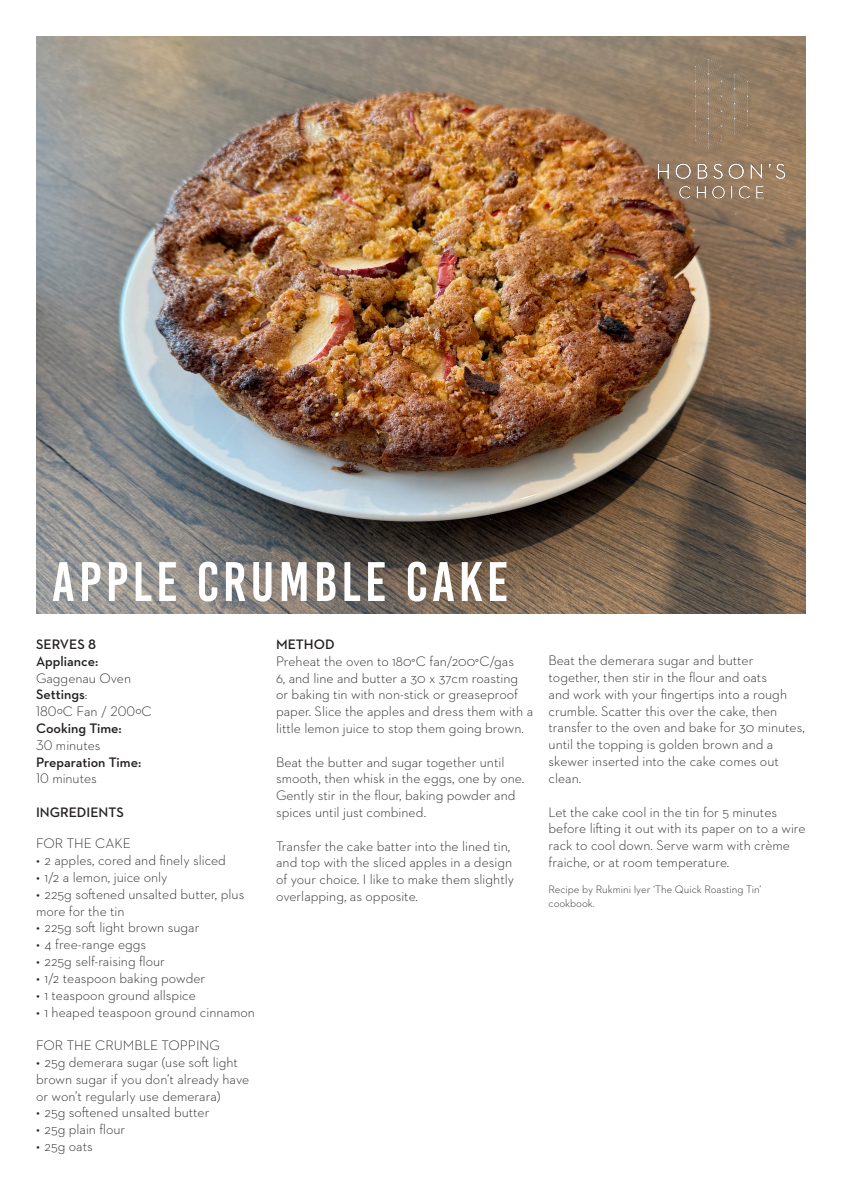
<style>
.page{position:relative;width:842px;height:1191px;background:#fff}
.page>*{position:absolute;margin:0;border:0;box-sizing:border-box;transform-origin:0 0}
.t1{font:55.5px "Bebas Kai";letter-spacing:.075em;color:#fff}
.Paragraph_Style_2{font:300 14px/16.8px "Neutraface 2 Text";color:#231f20}
.t2{font:600 14px "Neutraface 2 Text";color:#231f20}
.t3{font:300 11px/13.2px "Neutraface 2 Text";color:#231f20}
.s1{font-weight:300}
</style>
<div class="page">
<img style="left:36px;top:36px;width:770px;height:577px">
<img style="left:651px;top:51px;width:141px;height:154px">
<p class="t1" style="left:52px;top:552px;width:458px">APPLE CRUMBLE CAKE</p>
<p class="t2" style="left:36px;top:635px;width:62px">SERVES 8</p>
<p class="t2" style="left:36px;top:652px;width:64px">Appliance:</p>
<p class="Paragraph_Style_2" style="left:36px;top:669px;width:97px">Gaggenau Oven</p>
<p class="t2" style="left:36px;top:686px;width:53px">Settings<span class="s1">:</span></p>
<p class="Paragraph_Style_2" style="left:36px;top:703px;width:117px">180ºC Fan / 200ºC</p>
<p class="t2" style="left:36px;top:719px;width:87px">Cooking Time:</p>
<p class="Paragraph_Style_2" style="left:36px;top:736px;width:66px">30 minutes</p>
<p class="t2" style="left:36px;top:753px;width:107px">Preparation Time:</p>
<p class="Paragraph_Style_2" style="left:36px;top:770px;width:62px">10 minutes</p>
<p class="t2" style="left:36px;top:803px;width:89px">INGREDIENTS</p>
<p class="t2" style="left:276px;top:635px;width:60px">METHOD</p>
<p class="Paragraph_Style_2" style="left:276px;top:652px;width:259px">Preheat the oven to 180°C fan/200°C/gas<br>6, and line and butter a 30 x 37cm roasting or baking tin with non-stick or greaseproof paper. Slice the apples and dress them with a little lemon juice to stop them going brown.</p>
<p class="Paragraph_Style_2" style="left:276px;top:753px;width:250px">Beat the butter and sugar together until smooth, then whisk in the eggs, one by one.<br>Gently stir in the flour, baking powder and spices until just combined.</p>
<p class="Paragraph_Style_2" style="left:276px;top:837px;width:240px">Transfer the cake batter into the lined tin, and top with the sliced apples in a design of your choice. I like to make them slightly overlapping, as opposite.</p>
<p class="Paragraph_Style_2" style="left:36px;top:835px;width:96px">FOR THE CAKE</p>
<p class="Paragraph_Style_2" style="left:36px;top:852px;width:191px">• 2 apples, cored and finely sliced</p>
<p class="Paragraph_Style_2" style="left:36px;top:868px;width:133px">• 1/2 a lemon, juice only</p>
<p class="Paragraph_Style_2" style="left:36px;top:885px;width:210px">• 225g softened unsalted butter, plus more for the tin</p>
<p class="Paragraph_Style_2" style="left:36px;top:919px;width:165px">• 225g soft light brown sugar</p>
<p class="Paragraph_Style_2" style="left:36px;top:936px;width:112px">• 4 free-range eggs</p>
<p class="Paragraph_Style_2" style="left:36px;top:952px;width:131px">• 225g self-raising flour</p>
<p class="Paragraph_Style_2" style="left:36px;top:969px;width:171px">• 1/2 teaspoon baking powder</p>
<p class="Paragraph_Style_2" style="left:36px;top:986px;width:161px">• 1 teaspoon ground allspice</p>
<p class="Paragraph_Style_2" style="left:36px;top:1003px;width:221px">• 1 heaped teaspoon ground cinnamon</p>
<p class="Paragraph_Style_2" style="left:36px;top:1036px;width:186px">FOR THE CRUMBLE TOPPING</p>
<p class="Paragraph_Style_2" style="left:36px;top:1053px;width:215px">• 25g demerara sugar (use soft light brown sugar if you don’t already have or won’t regularly use demerara)</p>
<p class="Paragraph_Style_2" style="left:36px;top:1104px;width:175px">• 25g softened unsalted butter</p>
<p class="Paragraph_Style_2" style="left:36px;top:1120px;width:91px">• 25g plain flour</p>
<p class="Paragraph_Style_2" style="left:36px;top:1137px;width:58px">• 25g oats</p>
<p class="Paragraph_Style_2" style="left:549px;top:652px;width:258px">Beat the demerara sugar and butter together, then stir in the flour and oats<br>and work with your fingertips into a rough crumble. Scatter this over the cake, then transfer to the oven and bake for 30 minutes, until the topping is golden brown and a skewer inserted into the cake comes out clean.</p>
<p class="Paragraph_Style_2" style="left:549px;top:803px;width:259px">Let the cake cool in the tin for 5 minutes before lifting it out with its paper on to a wire rack to cool down. Serve warm with crème fraiche, or at room temperature.</p>
<p class="t3" style="left:549px;top:883px;width:214px">Recipe by Rukmini Iyer ‘The Quick Roasting Tin’ cookbook.</p>
</div>
